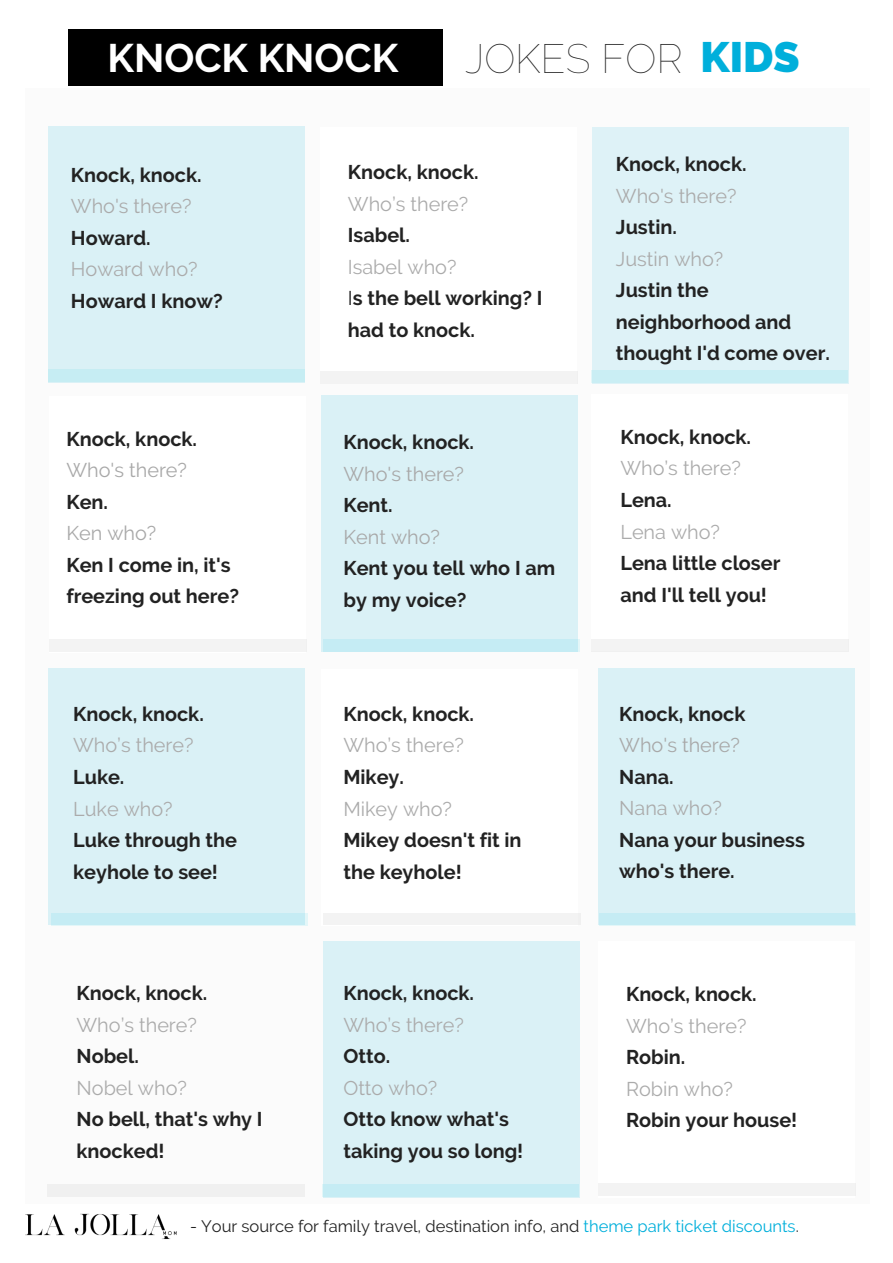
<style>
.page{position:relative;width:893px;height:1263px;background:#fff}
.page>*{position:absolute;margin:0;border:0;box-sizing:border-box;transform-origin:0 0}
.t1{font:100 40.8px "Raleway";color:#222}
.t2{font:700 39.75px "Raleway";color:#fff}
.t3{font:700 19.8px/31.5px "Raleway";color:#222}
.t4{font:19.8px "Raleway";color:#ababab}
.t5{font:19.8px "Raleway";color:#a8a8a8}
.t6{font:16.5px "Raleway";color:#222}
.s1{font-weight:800;font-size:42.3px;color:#00afdb}
.s2{font-weight:400;color:#ababab}
.s3{font-weight:400}
.s4{color:#00afdb}
</style>
<div class="page">
<div style="left:25px;top:88px;width:844px;height:1116px;background:#fbfbfb"></div>
<div style="left:48px;top:126px;width:257px;height:257px;background:#daf1f6"></div>
<div style="left:48px;top:369px;width:257px;height:13px;background:#c6edf3"></div>
<div style="left:598px;top:941px;width:257px;height:257px;background:#fff"></div>
<div style="left:51px;top:913px;width:256px;height:13px;background:#c5ecf4"></div>
<div style="left:599px;top:913px;width:257px;height:13px;background:#c5ecf4"></div>
<div style="left:592px;top:127px;width:257px;height:257px;background:#def2f7"></div>
<div style="left:591px;top:370px;width:257px;height:13px;background:#caeef4"></div>
<div style="left:321px;top:395px;width:257px;height:257px;background:#daf1f6"></div>
<div style="left:320px;top:127px;width:256px;height:257px;background:#fff"></div>
<div style="left:50px;top:396px;width:256px;height:257px;background:#fff"></div>
<div style="left:591px;top:394px;width:257px;height:257px;background:#fff"></div>
<div style="left:68px;top:29px;width:374px;height:57px;background:#000"></div>
<div style="left:48px;top:668px;width:257px;height:256px;background:#daf1f6"></div>
<div style="left:598px;top:668px;width:257px;height:256px;background:#daf1f6"></div>
<div style="left:321px;top:669px;width:257px;height:257px;background:#fff"></div>
<div style="left:320px;top:372px;width:257px;height:12px;background:#f3f3f3"></div>
<div style="left:591px;top:640px;width:258px;height:12px;background:#f3f3f3"></div>
<div style="left:50px;top:640px;width:257px;height:12px;background:#f3f3f3"></div>
<div style="left:47px;top:1184px;width:258px;height:13px;background:#f0f0f0"></div>
<div style="left:323px;top:941px;width:257px;height:257px;background:#daf1f6"></div>
<div style="left:323px;top:913px;width:258px;height:11px;background:#f3f3f3"></div>
<div style="left:598px;top:1183px;width:258px;height:13px;background:#f3f3f3"></div>
<img style="left:26px;top:1213px;width:151px;height:26px">
<h2 class="t2" style="left:107px;top:35px;width:292px">KNOCK KNOCK</h2>
<h1 class="t1" style="left:465px;top:35px;width:336px">JOKES FOR <span class="s1">KIDS</span></h1>
<p class="t3" style="left:71px;top:159px;width:132px">Knock, knock.</p>
<p class="t4" style="left:71px;top:195px;width:122px">Who's there?</p>
<p class="t3" style="left:71px;top:222px;width:81px">Howard.</p>
<p class="t4" style="left:71px;top:258px;width:128px">Howard who?</p>
<p class="t3" style="left:71px;top:285px;width:153px">Howard I know?</p>
<p class="t3" style="left:66px;top:423px;width:132px">Knock, knock.</p>
<p class="t5" style="left:66px;top:459px;width:122px">Who's there?</p>
<p class="t3" style="left:66px;top:486px;width:43px">Ken.</p>
<p class="t5" style="left:66px;top:522px;width:91px">Ken who?</p>
<p class="t3" style="left:66px;top:549px;width:174px">Ken I come in, it's freezing out here?</p>
<p class="t3" style="left:73px;top:698px;width:132px">Knock, knock.</p>
<p class="t4" style="left:73px;top:734px;width:122px">Who’s there?</p>
<p class="t3" style="left:73px;top:761px;width:53px">Luke.</p>
<p class="t4" style="left:73px;top:797px;width:101px">Luke who?</p>
<p class="t3" style="left:73px;top:824px;width:165px">Luke through the keyhole to see!</p>
<p class="t3" style="left:77px;top:977px;width:132px">Knock, knock.</p>
<p class="t4" style="left:77px;top:1013px;width:122px">Who’s there?</p>
<p class="t3" style="left:77px;top:1041px;width:64px">Nobel.</p>
<p class="t4" style="left:77px;top:1076px;width:112px">Nobel who?</p>
<p class="t3" style="left:77px;top:1104px;width:188px">No bell, that's why I knocked!</p>
<p class="t3" style="left:348px;top:157px;width:132px">Knock, knock.</p>
<p class="t4" style="left:348px;top:192px;width:122px">Who’s there?</p>
<p class="t3" style="left:348px;top:220px;width:64px">Isabel.</p>
<p class="t3" style="left:348px;top:251px;width:196px"><span class="s2">Isabel who?<br></span><span class="s3">I</span>s the bell working? I had to knock.</p>
<p class="t3" style="left:343px;top:426px;width:132px">Knock, knock.</p>
<p class="t5" style="left:343px;top:462px;width:122px">Who's there?</p>
<p class="t3" style="left:343px;top:490px;width:51px">Kent.</p>
<p class="t5" style="left:343px;top:525px;width:98px">Kent who?</p>
<p class="t3" style="left:343px;top:553px;width:213px">Kent you tell who I am by my voice?</p>
<p class="t3" style="left:343px;top:698px;width:132px">Knock, knock.</p>
<p class="t4" style="left:343px;top:734px;width:122px">Who’s there?</p>
<p class="t3" style="left:343px;top:761px;width:62px">Mikey.</p>
<p class="t4" style="left:343px;top:797px;width:110px">Mikey who?</p>
<p class="t3" style="left:343px;top:824px;width:180px">Mikey doesn't fit in the keyhole!</p>
<p class="t3" style="left:343px;top:977px;width:132px">Knock, knock.</p>
<p class="t4" style="left:343px;top:1013px;width:122px">Who’s there?</p>
<p class="t3" style="left:343px;top:1041px;width:48px">Otto.</p>
<p class="t4" style="left:343px;top:1076px;width:95px">Otto who?</p>
<p class="t3" style="left:343px;top:1104px;width:181px">Otto know what's taking you so long!</p>
<p class="t3" style="left:616px;top:148px;width:132px">Knock, knock.</p>
<p class="t4" style="left:616px;top:184px;width:122px">Who's there?</p>
<p class="t3" style="left:616px;top:211px;width:62px">Justin.</p>
<p class="t4" style="left:616px;top:247px;width:109px">Justin who?</p>
<p class="t3" style="left:616px;top:274px;width:215px">Justin the neighborhood and thought I'd come over.</p>
<p class="t3" style="left:620px;top:421px;width:132px">Knock, knock.</p>
<p class="t4" style="left:620px;top:457px;width:122px">Who’s there?</p>
<p class="t3" style="left:620px;top:484px;width:53px">Lena.</p>
<p class="t4" style="left:620px;top:520px;width:101px">Lena who?</p>
<p class="t3" style="left:620px;top:547px;width:161px">Lena little closer and I'll tell you!</p>
<p class="t3" style="left:619px;top:698px;width:128px">Knock, knock</p>
<p class="t5" style="left:619px;top:734px;width:122px">Who's there?</p>
<p class="t3" style="left:619px;top:761px;width:56px">Nana.</p>
<p class="t4" style="left:619px;top:797px;width:104px">Nana who?</p>
<p class="t3" style="left:619px;top:824px;width:187px">Nana your business who's there.</p>
<p class="t3" style="left:626px;top:979px;width:132px">Knock, knock.</p>
<p class="t4" style="left:626px;top:1014px;width:122px">Who’s there?</p>
<p class="t3" style="left:626px;top:1042px;width:61px">Robin.</p>
<p class="t4" style="left:626px;top:1077px;width:108px">Robin who?</p>
<p class="t3" style="left:626px;top:1105px;width:173px">Robin your house!</p>
<p class="t6" style="left:190px;top:1216px;width:610px">- Your source for family travel, destination info, and <span class="s4">theme park ticket discounts</span>.</p>
</div>
